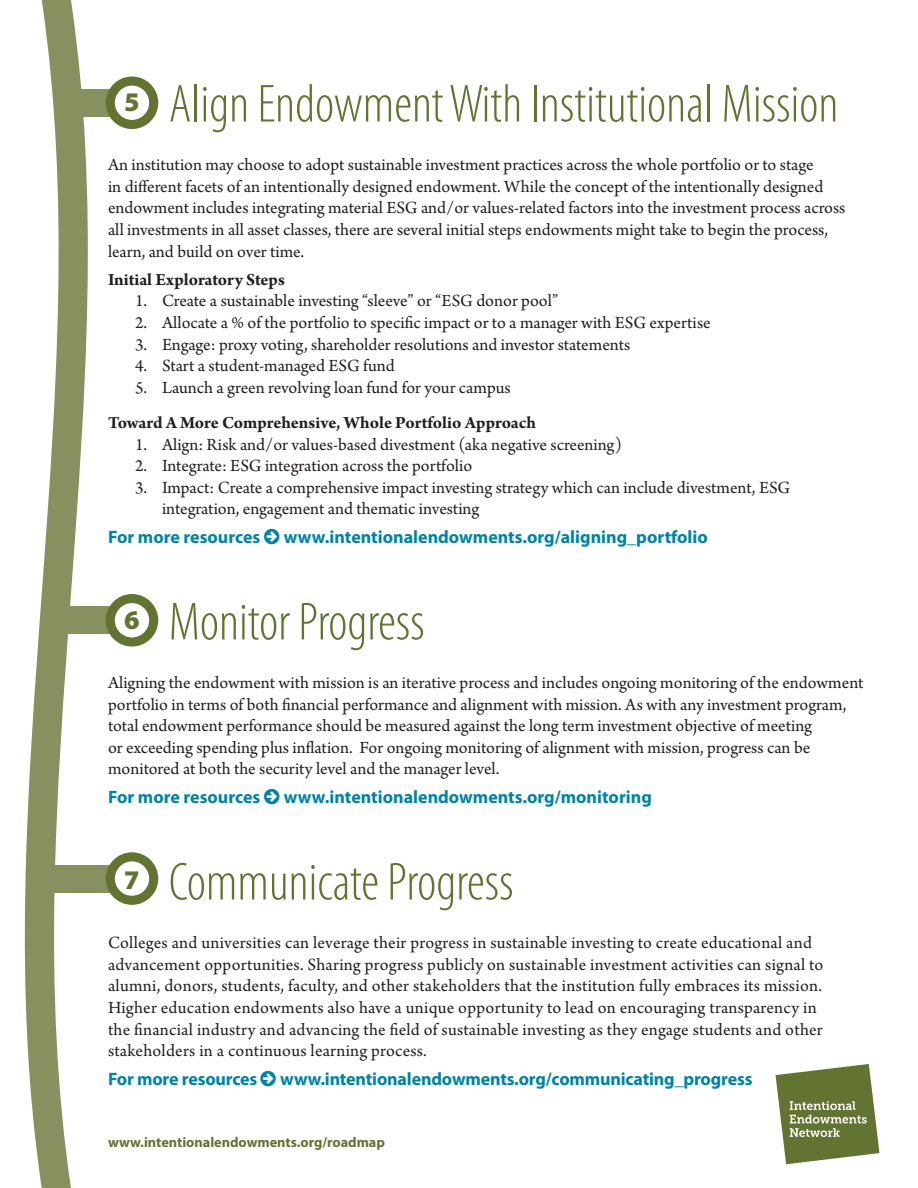
<style>
.page{position:relative;width:918px;height:1188px;background:#fff}
.page>*{position:absolute;margin:0;border:0;box-sizing:border-box;transform-origin:0 0}
.Header_1{font:300 condensed 54px "Myriad Pro";color:#627332}
.Body{font:900 27px "Myriad Pro";color:#627332}
.Body-2{font:18px/21.6px "Arno Pro";color:#231f20}
.Body-3{font:700 18px "Myriad Pro";letter-spacing:-.005em;color:#0083a6}
.Body-4{font:700 18px "Arno Pro";letter-spacing:-.005em;color:#231f20}
.Body-5{font:700 14.25px "Myriad Pro";color:#627332}
</style>
<div class="page">
<svg style="left:129px;top:76px;width:29px;height:53px"></svg>
<svg style="left:129px;top:594px;width:29px;height:53px"></svg>
<svg style="left:129px;top:852px;width:29px;height:53px"></svg>
<svg style="left:776px;top:1064px;width:103px;height:100px"></svg>
<svg style="left:24px;top:0;width:105px;height:1188px"></svg>
<p class="Header_1" style="left:169px;top:75px;width:671px">Align Endowment With Institutional Mission</p>
<p class="Body-2" style="left:108px;top:155px;width:739px">An institution may choose to adopt sustainable investment practices across the whole portfolio or to stage<br>in different facets of an intentionally designed endowment. While the concept of the intentionally designed endowment includes integrating material ESG and/or values-related factors into the investment process across all investments in all asset classes, there are several initial steps endowments might take to begin the process, learn, and build on over time.</p>
<p class="Body-4" style="left:108px;top:269px;width:178px">Initial Exploratory Steps</p>
<p class="Body-2" style="left:135px;top:291px;width:425px">1. Create a sustainable investing “sleeve” or “ESG donor pool”</p>
<p class="Body-2" style="left:135px;top:313px;width:577px">2. Allocate a % of the portfolio to specific impact or to a manager with ESG expertise</p>
<p class="Body-2" style="left:135px;top:334px;width:497px">3. Engage: proxy voting, shareholder resolutions and investor statements</p>
<p class="Body-2" style="left:135px;top:356px;width:261px">4. Start a student-managed ESG fund</p>
<p class="Body-2" style="left:135px;top:378px;width:377px">5. Launch a green revolving loan fund for your campus</p>
<p class="Body-4" style="left:108px;top:412px;width:429px">Toward A More Comprehensive, Whole Portfolio Approach</p>
<p class="Body-2" style="left:135px;top:434px;width:489px">1. Align: Risk and/or values-based divestment (aka negative screening)</p>
<p class="Body-2" style="left:135px;top:456px;width:339px">2. Integrate: ESG integration across the portfolio</p>
<p class="Body-2" style="left:162px;top:477px;width:630px;text-indent:-27px">3. Impact: Create a comprehensive impact investing strategy which can include divestment, ESG integration, engagement and thematic investing</p>
<p class="Body-3" style="left:108px;top:525px;width:154px">For more resources</p>
<p class="Body-3" style="left:284px;top:525px;width:425px">www.intentionalendowments.org/aligning_portfolio</p>
<p class="Body" style="left:124px;top:84px;width:17px">5</p>
<p class="Header_1" style="left:169px;top:593px;width:257px">Monitor Progress</p>
<p class="Body-2" style="left:108px;top:673px;width:757px">Aligning the endowment with mission is an iterative process and includes ongoing monitoring of the endowment portfolio in terms of both financial performance and alignment with mission. As with any investment program, total endowment performance should be measured against the long term investment objective of meeting<br>or exceeding spending plus inflation. For ongoing monitoring of alignment with mission, progress can be monitored at both the security level and the manager level.</p>
<p class="Body-3" style="left:108px;top:785px;width:154px">For more resources</p>
<p class="Body-3" style="left:284px;top:785px;width:369px">www.intentionalendowments.org/monitoring</p>
<p class="Body" style="left:124px;top:601px;width:17px">6</p>
<p class="Header_1" style="left:169px;top:853px;width:346px">Communicate Progress</p>
<p class="Body-2" style="left:108px;top:933px;width:717px">Colleges and universities can leverage their progress in sustainable investing to create educational and advancement opportunities. Sharing progress publicly on sustainable investment activities can signal to alumni, donors, students, faculty, and other stakeholders that the institution fully embraces its mission.<br>Higher education endowments also have a unique opportunity to lead on encouraging transparency in the financial industry and advancing the field of sustainable investing as they engage students and other stakeholders in a continuous learning process.</p>
<p class="Body-3" style="left:108px;top:1067px;width:151px">For more resources</p>
<p class="Body-3" style="left:280px;top:1067px;width:474px">www.intentionalendowments.org/communicating_progress</p>
<p class="Body" style="left:124px;top:862px;width:17px">7</p>
<p class="Body-5" style="left:108px;top:1133px;width:278px">www.intentionalendowments.org/roadmap</p>
</div>
